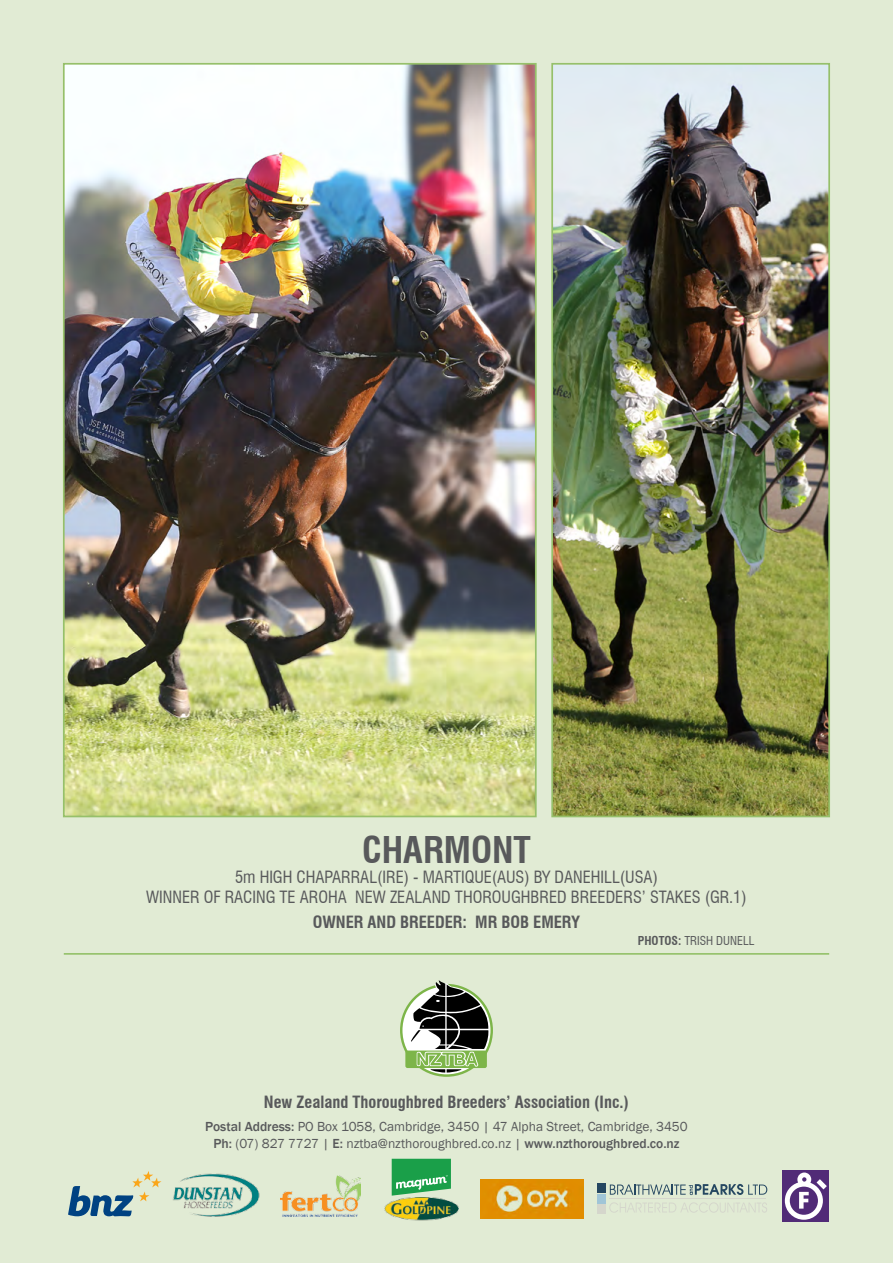
<style>
.page{position:relative;width:893px;height:1263px;background:#e1ebd4}
.page>*{position:absolute;margin:0;border:0;box-sizing:border-box;transform-origin:0 0}
.t1{font:700 condensed 36px "Swiss 721 BT";color:#58595b}
.t2{font:condensed 16.5px/19.8px "Swiss 721 BT";color:#58595b;text-align:center}
.t3{font:700 condensed 16.5px "Swiss 721 BT";color:#58595b}
.t4{font:13.5px/16.2px "Franklin Gothic";color:#58595b;text-align:center}
.t5{font:condensed 12px "Swiss 721 BT";color:#58595b}
.s1{font-weight:700}
.s2{font-weight:500}
</style>
<div class="page">
<img style="left:66px;top:66px;width:468px;height:748px">
<div style="left:63px;top:63px;width:474px;height:754px;border:2px solid #96c06a"></div>
<img style="left:554px;top:66px;width:273px;height:748px">
<div style="left:551px;top:63px;width:279px;height:754px;border:2px solid #96c06a"></div>
<hr style="left:64px;top:953px;width:765px;height:1px;background:#7db549">
<svg style="left:400px;top:984px;width:93px;height:93px"></svg>
<div style="left:402px;top:986px;width:88px;height:88px;background:#fff;border-radius:50%"></div>
<div style="left:405px;top:1050px;width:82px;height:18px;background:#7db549;border-radius:2px"></div>
<svg style="left:411px;top:980px;width:78px;height:92px"></svg>
<img style="left:173px;top:1173px;width:87px;height:43px">
<img style="left:281px;top:1176px;width:80px;height:40px">
<img style="left:385px;top:1197px;width:74px;height:23px">
<svg style="left:68px;top:1171px;width:94px;height:45px"></svg>
<img style="left:481px;top:1179px;width:103px;height:39px">
<svg style="left:609px;top:1202px;width:158px;height:11px"></svg>
<svg style="left:610px;top:1184px;width:157px;height:11px"></svg>
<div style="left:598px;top:1183px;width:8px;height:10px;background:#254761"></div>
<div style="left:598px;top:1194px;width:8px;height:9px;background:#a0c5d7"></div>
<div style="left:598px;top:1204px;width:8px;height:10px;background:#d5d6cc"></div>
<hr style="left:610px;top:1198px;width:156px;height:1px;background:#d5d6cc">
<svg style="left:392px;top:1159px;width:59px;height:36px"></svg>
<div style="left:782px;top:1170px;width:47px;height:51px;background:#512b77"></div>
<svg style="left:785px;top:1172px;width:42px;height:48px"></svg>
<h1 class="t1" style="left:362px;top:828px;width:170px">CHARMONT</h1>
<p class="t2" style="left:146px;top:867px;width:602px">5m HIGH CHAPARRAL(IRE) - MARTIQUE(AUS) BY DANEHILL(USA)<br>WINNER OF RACING TE AROHA NEW ZEALAND THOROUGHBRED BREEDERS’ STAKES (GR.1)</p>
<p class="t3" style="left:313px;top:912px;width:269px">OWNER AND BREEDER: MR BOB EMERY</p>
<p class="t5" style="left:638px;top:933px;width:118px"><span class="s1">PHOTOS:</span> TRISH DUNELL</p>
<p class="t3" style="left:264px;top:1092px;width:367px">New Zealand Thoroughbred Breeders’ Association (Inc.)</p>
<p class="t4" style="left:205px;top:1119px;width:484px"><span class="s2">Postal Address:</span> PO Box 1058, Cambridge, 3450 | 47 Alpha Street, Cambridge, 3450<br><span class="s2">Ph:</span> (07) 827 7727 | <span class="s2">E:</span> nztba@nzthoroughbred.co.nz | <span class="s2">www.nzthoroughbred.co.nz</span></p>
</div>
